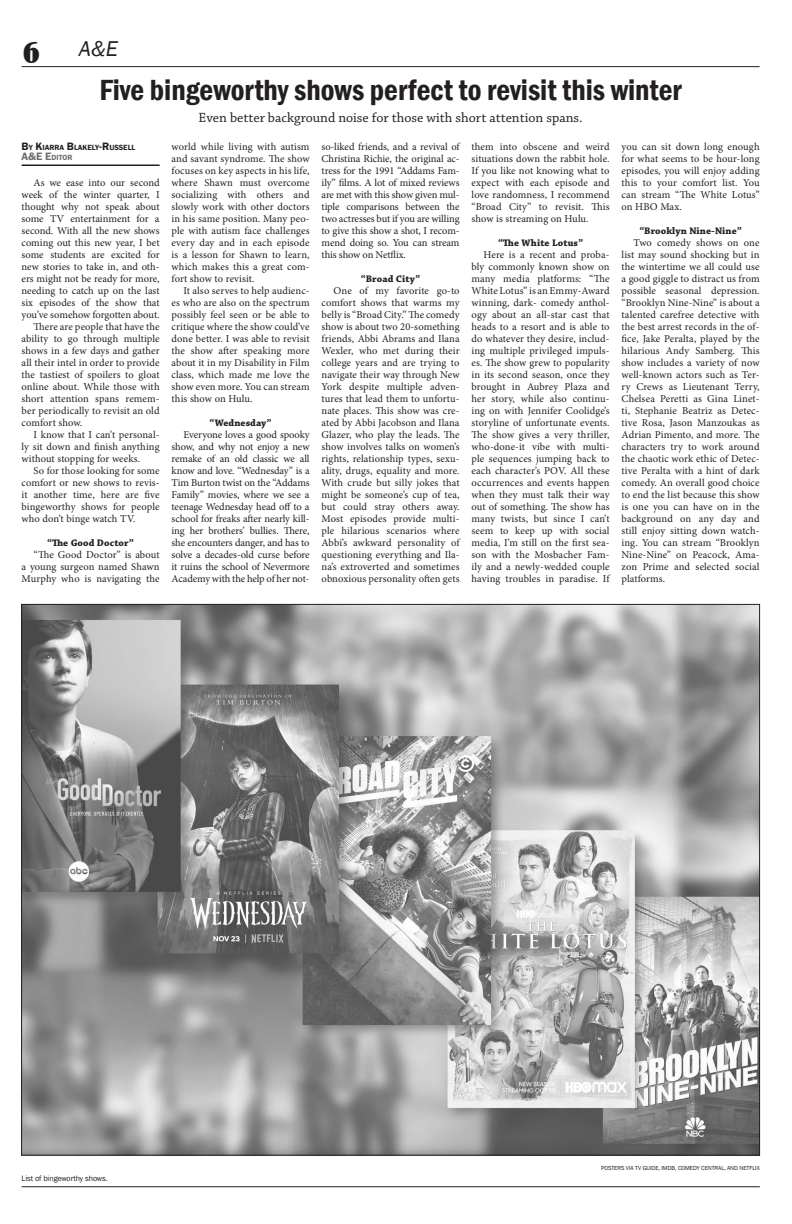
<style>
.page{position:relative;width:792px;height:1224px;background:#fff}
.page>*{position:absolute;margin:0;border:0;box-sizing:border-box;transform-origin:0 0}
.t1{font:600 condensed 30px "Franklin Gothic";color:#231f20}
.t2{font:condensed 26.5px "Bernard";color:#231f20;scale:1.28 1}
.t3{font:italic 22px "Franklin Gothic";color:#231f20}
.t4{font:14px "Chaparral Pro";color:#231f20}
.t5{font:10.5px/12px "Minion Pro";letter-spacing:.005em;color:#231f20;text-align:justify}
.t6{font:700 10px "Chaparral Pro";letter-spacing:.01em;color:#231f20}
.t7{font:8px "Franklin Gothic";letter-spacing:-.01em;color:#231f20}
.t8{font:600 7.7px "Franklin Gothic";color:#231f20}
.t9{font:600 7.7px "Franklin Gothic";color:#6c6d70}
.t10{font:6px "Franklin Gothic";letter-spacing:-.01em;color:#231f20}
.s1{font-size:11px}
</style>
<div class="page">
<hr style="left:22px;top:66px;width:738px;height:1px;background:#231f20">
<hr style="left:22px;top:165px;width:138px;height:1px;background:#231f20">
<img style="left:23px;top:606px;width:735px;height:547px">
<hr style="left:22px;top:1186px;width:738px;height:1px;background:#231f20">
<p class="t2" style="left:23px;top:38px;width:15px">6</p>
<p class="t3" style="left:79px;top:35px;width:41px">A&amp;E</p>
<p class="t1" style="left:99px;top:70px;width:584px">Five bingeworthy shows perfect to revisit this winter</p>
<p class="t4" style="left:199px;top:110px;width:386px">Even better background noise for those with short attention spans.</p>
<p class="t8" style="left:22px;top:143px;width:115px"><span class="s1">B</span>Y <span class="s1">K</span>IARRA <span class="s1">B</span>LAKELY<span class="s1">-R</span> USSELL</p>
<p class="t9" style="left:22px;top:153px;width:52px"><span class="s1">A&amp;E E</span>DITOR</p>
<p class="t5" style="left:22px;top:177px;width:140px;text-indent:12px">As we ease into our second week of the winter quarter, I thought why not speak about some TV entertainment for a second. With all the new shows coming out this new year, I bet some students are excited for new stories to take in, and oth&shy;ers might not be ready for more, needing to catch up on the last six episodes of the show that you’ve somehow forgotten about.</p>
<p class="t5" style="left:22px;top:321px;width:140px;text-indent:12px">There are people that have the ability to go through multiple shows in a few days and gather all their intel in order to provide the tastiest of spoilers to gloat online about. While those with short attention spans remem&shy;ber periodically to revisit an old comfort show.</p>
<p class="t5" style="left:22px;top:429px;width:140px;text-indent:12px">I know that I can’t personal&shy;ly sit down and finish anything without stopping for weeks.</p>
<p class="t5" style="left:22px;top:465px;width:140px;text-indent:12px">So for those looking for some comfort or new shows to revis&shy;it another time, here are five bingeworthy shows for people who don’t binge watch TV.</p>
<p class="t6" style="left:47px;top:537px;width:88px">“The Good Doctor”</p>
<p class="t5" style="left:22px;top:549px;width:140px;text-indent:12px">“The Good Doctor” is about a young surgeon named Shawn Murphy who is navigating the</p>
<p class="t5" style="left:172px;top:141px;width:140px">world while living with autism and savant syndrome. The show focuses on key aspects in his life, where Shawn must overcome socializing with others and slowly work with other doctors in his same position. Many peo&shy;ple with autism face challenges every day and in each episode is a lesson for Shawn to learn, which makes this a great com&shy;fort show to revisit.</p>
<p class="t5" style="left:172px;top:285px;width:140px;text-indent:12px">It also serves to help audienc&shy;es who are also on the spectrum possibly feel seen or be able to critique where the show could’ve done better. I was able to revisit the show after speaking more about it in my Disability in Film class, which made me love the show even more. You can stream this show on Hulu.</p>
<p class="t6" style="left:210px;top:417px;width:64px">“Wednesday”</p>
<p class="t5" style="left:172px;top:429px;width:140px;text-indent:12px">Everyone loves a good spooky show, and why not enjoy a new remake of an old classic we all know and love. “Wednesday” is a Tim Burton twist on the “Addams Family” movies, where we see a teenage Wednesday head off to a school for freaks after nearly kill&shy;ing her brothers’ bullies. There, she encounters danger, and has to solve a decades-old curse before it ruins the school of Nevermore Academy with the help of her not-</p>
<p class="t5" style="left:322px;top:141px;width:140px">so-liked friends, and a revival of Christina Richie, the original ac&shy;tress for the 1991 “Addams Fam&shy;ily” films. A lot of mixed reviews are met with this show given mul&shy;tiple comparisons between the two actresses but if you are willing to give this show a shot, I recom&shy;mend doing so. You can stream this show on Netflix.</p>
<p class="t6" style="left:361px;top:273px;width:61px">“Broad City”</p>
<p class="t5" style="left:322px;top:285px;width:140px;text-indent:12px">One of my favorite go-to comfort shows that warms my belly is “Broad City.” The comedy show is about two 20-something friends, Abbi Abrams and Ilana Wexler, who met during their college years and are trying to navigate their way through New York despite multiple adven&shy;tures that lead them to unfortu&shy;nate places. This show was cre&shy;ated by Abbi Jacobson and Ilana Glazer, who play the leads. The show involves talks on women’s rights, relationship types, sexu&shy;ality, drugs, equality and more.<br>With crude but silly jokes that might be someone’s cup of tea, but could stray others away.<br>Most episodes provide multi&shy;ple hilarious scenarios where Abbi’s awkward personality of questioning everything and Ila&shy;na’s extroverted and sometimes obnoxious personality often gets</p>
<p class="t5" style="left:472px;top:141px;width:140px">them into obscene and weird situations down the rabbit hole.<br>If you like not knowing what to expect with each episode and love randomness, I recommend “Broad City” to revisit. This show is streaming on Hulu.</p>
<p class="t6" style="left:498px;top:237px;width:87px">“The White Lotus”</p>
<p class="t5" style="left:472px;top:249px;width:140px;text-indent:12px">Here is a recent and proba&shy;bly commonly known show on many media platforms: “The White Lotus” is an Emmy-Award winning, dark- comedy anthol&shy;ogy about an all-star cast that heads to a resort and is able to do whatever they desire, includ&shy;ing multiple privileged impuls&shy;es. The show grew to popularity in its second season, once they brought in Aubrey Plaza and her story, while also continu&shy;ing on with Jennifer Coolidge’s storyline of unfortunate events.<br>The show gives a very thriller, who-done-it vibe with multi&shy;ple sequences jumping back to each character’s POV. All these occurrences and events happen when they must talk their way out of something. The show has many twists, but since I can’t seem to keep up with social media, I’m still on the first sea&shy;son with the Mosbacher Fam&shy;ily and a newly-wedded couple having troubles in paradise. If</p>
<p class="t5" style="left:622px;top:141px;width:140px">you can sit down long enough for what seems to be hour-long episodes, you will enjoy adding this to your comfort list. You can stream “The White Lotus” on HBO Max.</p>
<p class="t6" style="left:639px;top:225px;width:104px">“Brooklyn Nine-Nine”</p>
<p class="t5" style="left:622px;top:237px;width:140px;text-indent:12px">Two comedy shows on one list may sound shocking but in the wintertime we all could use a good giggle to distract us from possible seasonal depression. “Brooklyn Nine-Nine” is about a talented carefree detective with the best arrest records in the of&shy;fice, Jake Peralta, played by the hilarious Andy Samberg. This show includes a variety of now well-known actors such as Ter&shy;ry Crews as Lieutenant Terry, Chelsea Peretti as Gina Linet&shy;ti, Stephanie Beatriz as Detec&shy;tive Rosa, Jason Manzoukas as Adrian Pimento, and more. The characters try to work around the chaotic work ethic of Detec&shy;tive Peralta with a hint of dark comedy. An overall good choice to end the list because this show is one you can have on in the background on any day and still enjoy sitting down watch&shy;ing. You can stream “Brooklyn Nine-Nine” on Peacock, Ama&shy;zon Prime and selected social platforms.</p>
<p class="t7" style="left:22px;top:1173px;width:88px">List of bingeworthy shows.</p>
<p class="t10" style="left:601px;top:1164px;width:160px">POSTERS VIA TV GUIDE, IMDB, COMEDY CENTRAL, AND NETFLIX</p>
</div>
